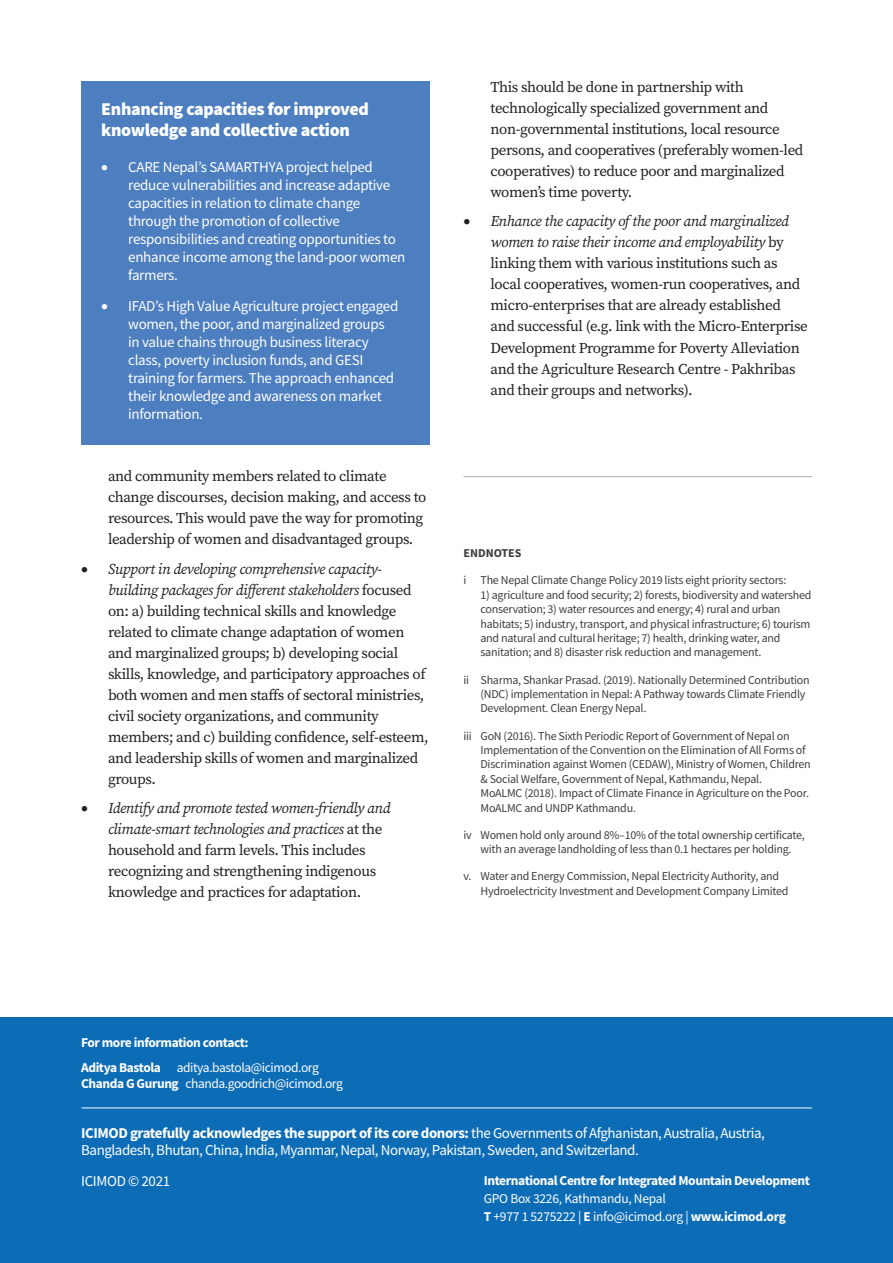
<style>
.page{position:relative;width:893px;height:1263px;background:#fff}
.page>*{position:absolute;margin:0;border:0;box-sizing:border-box;transform-origin:0 0}
.Box_text{font:900 18px/21.6px "Source Sans Pro";letter-spacing:-.02em;color:#fff}
.t1{font:15px/21px "Source Serif Pro";letter-spacing:-.025em;color:#231f20}
.Body{font:15px/18px "Source Sans Pro";letter-spacing:-.02em;color:#fff}
.Head_4{font:13.5px "Source Sans Pro";letter-spacing:-.03em;color:#fff}
.Head_4-2{font:700 13.5px "Source Sans Pro";letter-spacing:-.03em;color:#fff}
.t2{font:12px/14.4px "Source Sans Pro";letter-spacing:-.02em;color:#3e3e3f}
.t3{font:700 12px "Source Sans Pro";color:#3e3e3f}
.s1{font-style:italic}
.s2{font-weight:700}
</style>
<div class="page">
<div style="left:0;top:1017px;width:893px;height:246px;background:#0d6cb6"></div>
<hr style="left:82px;top:1107px;width:730px;height:1px;background:#fff">
<div style="left:81px;top:81px;width:348px;height:364px;background:#4c7ec0"></div>
<hr style="left:463px;top:476px;width:349px;height:1px;background:#a8a9ad">
<p class="Box_text" style="left:101px;top:98px;width:269px">Enhancing capacities for improved knowledge and collective action</p>
<p class="Body" style="left:128px;top:158px;width:279px;text-indent:-27px">• CARE Nepal’s SAMARTHYA project helped reduce vulnerabilities and increase adaptive capacities in relation to climate change through the promotion of collective responsibilities and creating opportunities to enhance income among the land-poor women farmers.</p>
<p class="Body" style="left:128px;top:297px;width:272px;text-indent:-27px">• IFAD’s High Value Agriculture project engaged women, the poor, and marginalized groups in value chains through business literacy class, poverty inclusion funds, and GESI training for farmers. The approach enhanced their knowledge and awareness on market information.</p>
<p class="t1" style="left:108px;top:466px;width:320px">and community members related to climate change discourses, decision making, and access to resources. This would pave the way for promoting leadership of women and disadvantaged groups.</p>
<p class="t1" style="left:108px;top:558px;width:322px;text-indent:-27px">• <span class="s1">Support in developing comprehensive capacity&shy;building packages for different stakeholders</span> focused on: a) building technical skills and knowledge related to climate change adaptation of women and marginalized groups; b) developing social skills, knowledge, and participatory approaches of both women and men staffs of sectoral ministries, civil society organizations, and community members; and c) building confidence, self-esteem, and leadership skills of women and marginalized groups.</p>
<p class="t1" style="left:108px;top:798px;width:284px;text-indent:-27px">• <span class="s1">Identify and promote tested women-friendly and climate-smart technologies and practices</span> at the household and farm levels. This includes recognizing and strengthening indigenous knowledge and practices for adaptation.</p>
<p class="t1" style="left:490px;top:76px;width:314px">This should be done in partnership with technologically specialized government and non-governmental institutions, local resource persons, and cooperatives (preferably women-led cooperatives) to reduce poor and marginalized women’s time poverty.</p>
<p class="t1" style="left:490px;top:211px;width:319px;text-indent:-27px">• <span class="s1">Enhance the capacity of the poor and marginalized women to raise their income and employability</span> by linking them with various institutions such as local cooperatives, women-run cooperatives, and micro-enterprises that are already established and successful (e.g. link with the Micro-Enterprise Development Programme for Poverty Alleviation and the Agriculture Research Centre - Pakhribas and their groups and networks).</p>
<p class="t3" style="left:463px;top:545px;width:59px">ENDNOTES</p>
<p class="t2" style="left:463px;top:573px;width:324px">i The Nepal Climate Change Policy 2019 lists eight priority sectors:</p>
<p class="t2" style="left:480px;top:588px;width:333px">1) agriculture and food security; 2) forests, biodiversity and watershed conservation; 3) water resources and energy; 4) rural and urban habitats; 5) industry, transport, and physical infrastructure; 6) tourism and natural and cultural heritage; 7) health, drinking water, and sanitation; and 8) disaster risk reduction and management.</p>
<p class="t2" style="left:480px;top:672px;width:331px;text-indent:-17px">ii Sharma, Shankar Prasad. (2019). Nationally Determined Contribution (NDC) implementation in Nepal: A Pathway towards Climate Friendly<br>Development. Clean Energy Nepal.</p>
<p class="t2" style="left:480px;top:728px;width:332px;text-indent:-17px">iii GoN (2016). The Sixth Periodic Report of Government of Nepal on Implementation of the Convention on the Elimination of All Forms of Discrimination against Women (CEDAW), Ministry of Women, Children &amp; Social Welfare, Government of Nepal, Kathmandu, Nepal.</p>
<p class="t2" style="left:480px;top:786px;width:330px">MoALMC (2018). Impact of Climate Finance in Agriculture on the Poor.<br>MoALMC and UNDP Kathmandu.</p>
<p class="t2" style="left:463px;top:827px;width:343px;text-align:center">iv Women hold only around 8%–10% of the total ownership certificate, with an average landholding of less than 0.1 hectares per holding.</p>
<p class="t2" style="left:480px;top:869px;width:309px;text-indent:-17px">v. Water and Energy Commission, Nepal Electricity Authority, and<br>Hydroelectricity Investment and Development Company Limited</p>
<p class="Head_4-2" style="left:81px;top:1033px;width:169px">For more information contact:</p>
<p class="Head_4" style="left:81px;top:1059px;width:239px"><span class="s2">Aditya Bastola</span> aditya.bastola@icimod.org</p>
<p class="Head_4" style="left:81px;top:1075px;width:263px"><span class="s2">Chanda G Gurung</span> chanda.goodrich@icimod.org</p>
<p class="Body" style="left:81px;top:1125px;width:685px;line-height:16.5px"><span class="s2">ICIMOD gratefully acknowledges the support of its core donors:</span> the Governments of Afghanistan, Australia, Austria,<br>Bangladesh, Bhutan, China, India, Myanmar, Nepal, Norway, Pakistan, Sweden, and Switzerland.</p>
<p class="Body" style="left:81px;top:1171px;width:91px">ICIMOD © 2021</p>
<p class="Head_4-2" style="left:484px;top:1172px;width:328px">International Centre for Integrated Mountain Development</p>
<p class="Head_4" style="left:484px;top:1190px;width:184px">GPO Box 3226, Kathmandu, Nepal</p>
<p class="Head_4" style="left:484px;top:1208px;width:304px"><span class="s2">T</span> +977 1 5275222 | <span class="s2">E</span> info@icimod.org | <span class="s2">www.icimod.org</span></p>
</div>
